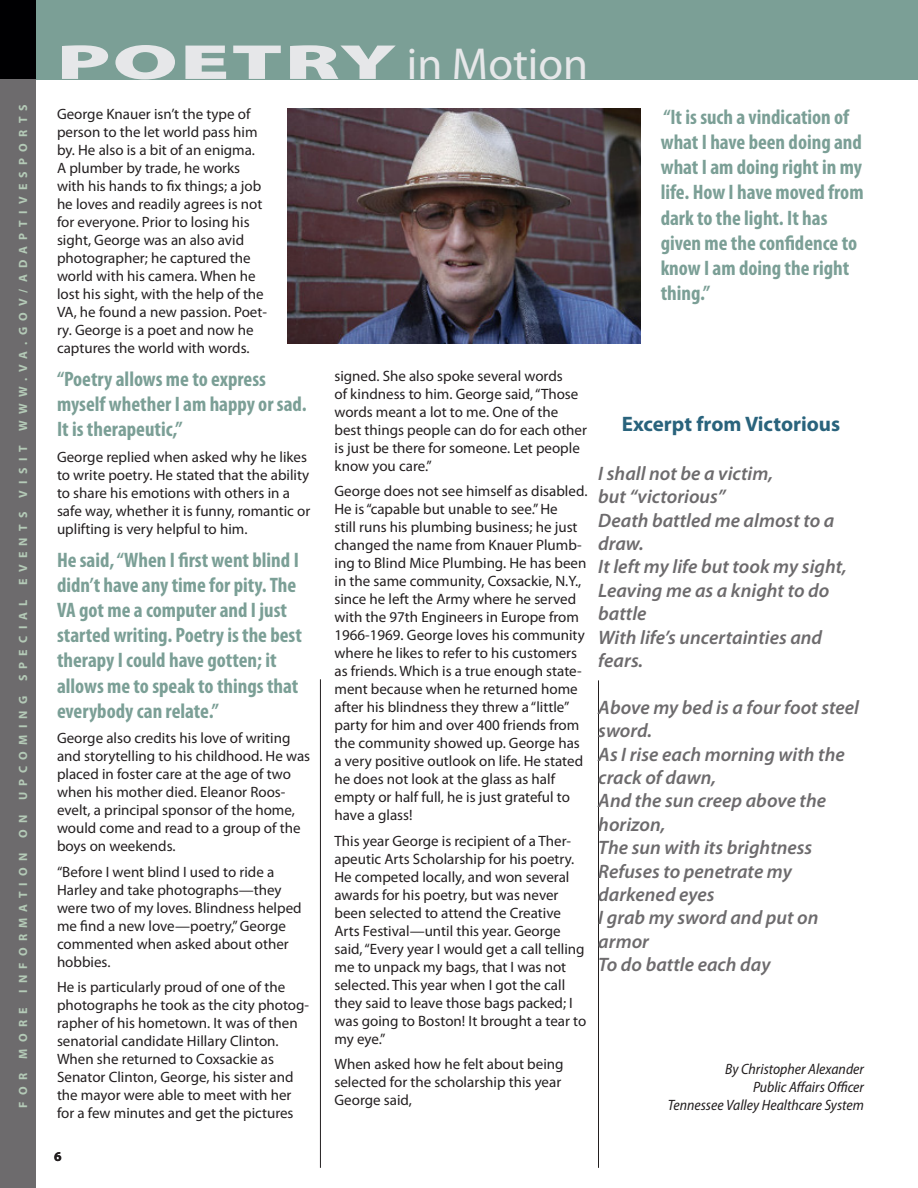
<style>
.page{position:relative;width:918px;height:1188px;background:#fff}
.page>*{position:absolute;margin:0;border:0;box-sizing:border-box;transform-origin:0 0}
.Head_3{font:45px "Myriad Pro";color:#e6e7e9}
.gray_quote{font:700 condensed 21px/25.2px "Myriad Pro";color:#7b9f96}
.Body{font:700 21px "Myriad Pro";color:#29637c}
.Body_3{font:italic 600 19.5px/23.4px "Myriad Pro";color:#6d6b6d}
.Body-2{font:15px/18px "Myriad Pro";color:#231f20}
.Body-3{font:italic semi-condensed 15px/18px "Myriad Pro";color:#231f20;text-align:right}
.t1{font:700 13.5px "Myriad Pro";color:#231f20}
.t2{font:700 12px "Myriad Pro";letter-spacing:.52em;color:#b4cab7}
.s1{font-weight:900;font-size:49.5px}
</style>
<div class="page">
<hr style="left:320px;top:679px;width:1px;height:489px;background:#231f20">
<hr style="left:598px;top:680px;width:1px;height:488px;background:#231f20">
<img style="left:287px;top:108px;width:353px;height:235px">
<div style="left:36px;top:0;width:882px;height:80px;background:#7b9f96"></div>
<div style="left:0;top:80px;width:36px;height:1108px;background:#6d6b6d"></div>
<div style="left:0;top:0;width:36px;height:80px;background:#000002"></div>
<p class="t2" style="left:15px;top:1108px;width:1005px;rotate:-90deg">FOR MORE INFORMATION ON UPCOMING SPECIAL EVENTS VISIT WWW.VA.GOV/ADAPTIVESPORTS</p>
<p class="Head_3" style="left:56px;top:36px;width:533px"><span class="s1">POETRY</span> in Motion</p>
<p class="Body-2" style="left:57px;top:105px;width:211px">George Knauer isn’t the type of person to the let world pass him by. He also is a bit of an enigma.<br>A plumber by trade, he works with his hands to fix things; a job he loves and readily agrees is not for everyone. Prior to losing his sight, George was an also avid photographer; he captured the world with his camera. When he lost his sight, with the help of the<br>VA, he found a new passion. Poet&shy;ry. George is a poet and now he captures the world with words.</p>
<p class="gray_quote" style="left:57px;top:366px;width:251px">“Poetry allows me to express myself whether I am happy or sad.<br>It is therapeutic,”</p>
<p class="Body-2" style="left:57px;top:448px;width:255px">George replied when asked why he likes to write poetry. He stated that the ability to share his emotions with others in a safe way, whether it is funny, romantic or uplifting is very helpful to him.</p>
<p class="gray_quote" style="left:57px;top:547px;width:246px">He said, “When I first went blind I didn’t have any time for pity. The<br>VA got me a computer and I just started writing. Poetry is the best therapy I could have gotten; it allows me to speak to things that everybody can relate.”</p>
<p class="Body-2" style="left:57px;top:729px;width:255px">George also credits his love of writing and storytelling to his childhood. He was placed in foster care at the age of two when his mother died. Eleanor Roos&shy;evelt, a principal sponsor of the home, would come and read to a group of the boys on weekends.</p>
<p class="Body-2" style="left:57px;top:862px;width:246px">“Before I went blind I used to ride a<br>Harley and take photographs—they were two of my loves. Blindness helped me find a new love—poetry,” George commented when asked about other hobbies.</p>
<p class="Body-2" style="left:57px;top:978px;width:254px">He is particularly proud of one of the photographs he took as the city photog&shy;rapher of his hometown. It was of then senatorial candidate Hillary Clinton.<br>When she returned to Coxsackie as Senator Clinton, George, his sister and the mayor were able to meet with her for a few minutes and get the pictures</p>
<p class="gray_quote" style="left:661px;top:104px;width:204px">“It is such a vindication of what I have been doing and what I am doing right in my life. How I have moved from dark to the light. It has given me the confidence to know I am doing the right thing.”</p>
<p class="Body-2" style="left:334px;top:366px;width:254px">signed. She also spoke several words<br>of kindness to him. George said, “Those words meant a lot to me. One of the best things people can do for each other is just be there for someone. Let people know you care.”</p>
<p class="Body-2" style="left:334px;top:482px;width:254px">George does not see himself as disabled.<br>He is “capable but unable to see.” He<br>still runs his plumbing business; he just changed the name from Knauer Plumb&shy;ing to Blind Mice Plumbing. He has been in the same community, Coxsackie, N.Y., since he left the Army where he served with the 97th Engineers in Europe from 1966-1969. George loves his community where he likes to refer to his customers as friends. Which is a true enough state&shy;ment because when he returned home after his blindness they threw a “little” party for him and over 400 friends from the community showed up. George has a very positive outlook on life. He stated he does not look at the glass as half empty or half full, he is just grateful to have a glass!</p>
<p class="Body-2" style="left:334px;top:831px;width:253px">This year George is recipient of a Ther&shy;apeutic Arts Scholarship for his poetry.<br>He competed locally, and won several awards for his poetry, but was never been selected to attend the Creative Arts Festival—until this year. George said, “Every year I would get a call telling me to unpack my bags, that I was not selected. This year when I got the call they said to leave those bags packed; I was going to Boston! It brought a tear to my eye.”</p>
<p class="Body-2" style="left:334px;top:1055px;width:231px">When asked how he felt about being selected for the scholarship this year<br>George said,</p>
<p class="Body" style="left:622px;top:410px;width:220px">Excerpt from Victorious</p>
<p class="Body_3" style="left:598px;top:461px;width:176px">I shall not be a victim, but “victorious”</p>
<p class="Body_3" style="left:598px;top:508px;width:238px">Death battled me almost to a draw.</p>
<p class="Body_3" style="left:598px;top:555px;width:250px">It left my life but took my sight,</p>
<p class="Body_3" style="left:598px;top:578px;width:233px">Leaving me as a knight to do battle</p>
<p class="Body_3" style="left:598px;top:625px;width:225px">With life’s uncertainties and fears.</p>
<p class="Body_3" style="left:598px;top:695px;width:262px">Above my bed is a four foot steel sword.</p>
<p class="Body_3" style="left:598px;top:742px;width:248px">As I rise each morning with the crack of dawn,</p>
<p class="Body_3" style="left:598px;top:789px;width:229px">And the sun creep above the horizon,</p>
<p class="Body_3" style="left:598px;top:836px;width:216px">The sun with its brightness</p>
<p class="Body_3" style="left:598px;top:859px;width:195px">Refuses to penetrate my darkened eyes</p>
<p class="Body_3" style="left:598px;top:906px;width:222px">I grab my sword and put on armor</p>
<p class="Body_3" style="left:598px;top:953px;width:174px">To do battle each day</p>
<p class="Body-3" style="left:668px;top:1060px;width:198px">By Christopher Alexander<br>Public Affairs Officer<br>Tennessee Valley Healthcare System</p>
<p class="t1" style="left:54px;top:1147px;width:9px">6</p>
</div>
